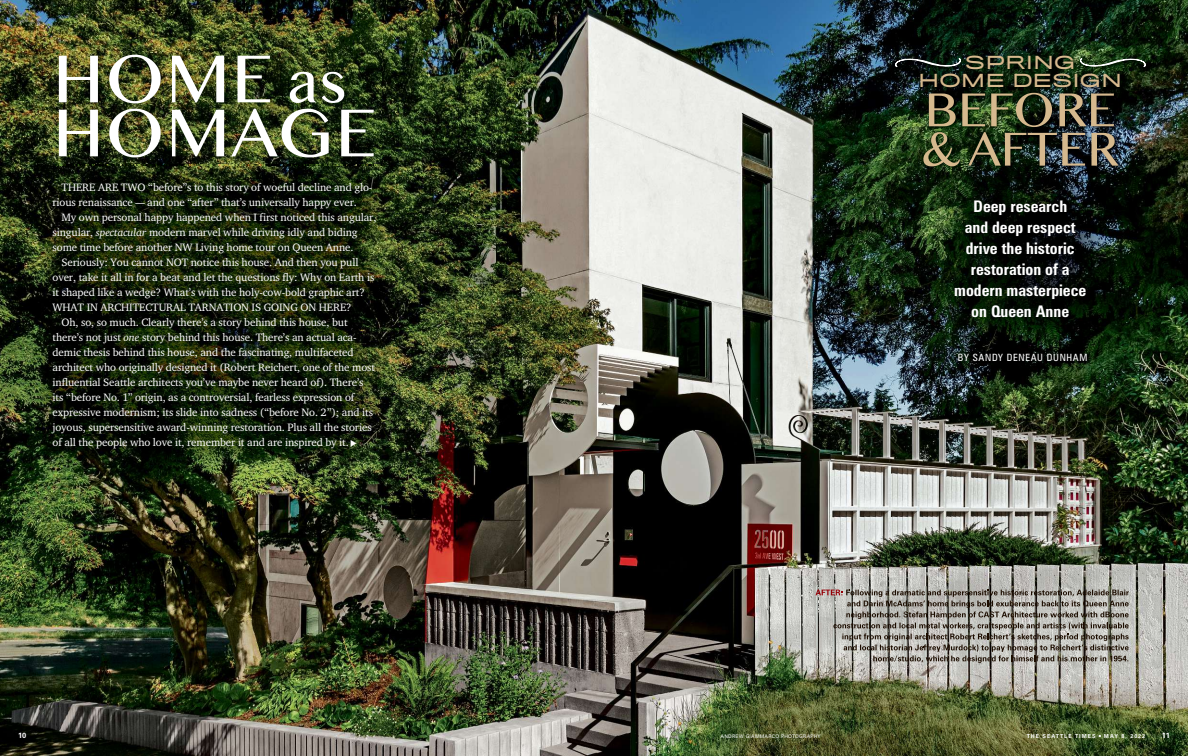
<style>
.page{position:relative;width:1188px;height:756px;background:#fff}
.page>*{position:absolute;margin:0;border:0;box-sizing:border-box;transform-origin:0 0}
.t1{font:72px/54px "Lao MN";letter-spacing:.01em;color:#fff}
.t2{font:50.6px/39.3px "Lao MN";color:#d6b98e}
.t3{font:16.9px/18.3px "Titling Gothic FB Extended";color:#d6b98e;text-align:center}
.t4{font:700 condensed 16px/21px "Zurich BT";color:#fff;text-align:center}
.t5{font:11px/15px "Charter ITCST";letter-spacing:-.01em;color:#fff}
.t6{font:condensed 10px "Zurich BT";letter-spacing:.07em;color:#fff}
.t7{font:700 7.5px "Zurich BT";color:#fff}
.t8{font:700 5.5px "Zurich BT";letter-spacing:.17em;color:#fff}
.t9{font:5px "Zurich BT";letter-spacing:.05em;color:#fff}
.s1{font-size:60px}
.s2{font-style:italic}
</style>
<div class="page">
<img style="left:0;top:0;width:1188px;height:756px">
<img style="left:34px;top:165px;width:361px;height:304px">
<img style="left:55px;top:51px;width:326px;height:115px">
<img style="left:913px;top:160px;width:216px;height:202px">
<img style="left:956px;top:352px;width:136px;height:14px">
<img style="left:918px;top:53px;width:206px;height:118px">
<img style="left:894px;top:57px;width:70px;height:13px">
<svg style="left:895px;top:58px;width:66px;height:9px"></svg>
<img style="left:1079px;top:57px;width:70px;height:13px">
<svg style="left:1080px;top:58px;width:66px;height:9px"></svg>
<img style="left:816px;top:586px;width:2px;height:66px">
<img style="left:833px;top:586px;width:2px;height:66px">
<img style="left:850px;top:586px;width:2px;height:67px">
<img style="left:867px;top:586px;width:2px;height:71px">
<img style="left:886px;top:586px;width:2px;height:79px">
<img style="left:905px;top:586px;width:3px;height:79px">
<img style="left:924px;top:586px;width:3px;height:79px">
<img style="left:945px;top:586px;width:3px;height:79px">
<img style="left:966px;top:586px;width:2px;height:80px">
<img style="left:987px;top:586px;width:3px;height:80px">
<img style="left:1009px;top:586px;width:3px;height:79px">
<img style="left:1032px;top:586px;width:4px;height:79px">
<img style="left:1057px;top:586px;width:3px;height:79px">
<img style="left:1081px;top:586px;width:3px;height:79px">
<img style="left:1107px;top:586px;width:3px;height:79px">
<img style="left:878px;top:595px;width:245px;height:2px">
<img style="left:900px;top:590px;width:229px;height:5px">
<img style="left:1031px;top:591px;width:41px;height:4px">
<svg style="left:1032px;top:591px;width:6px;height:4px"></svg>
<img style="left:998px;top:590px;width:26px;height:5px">
<img style="left:908px;top:591px;width:75px;height:4px">
<svg style="left:905px;top:591px;width:3px;height:4px"></svg>
<img style="left:869px;top:591px;width:31px;height:4px">
<svg style="left:815px;top:590px;width:54px;height:5px"></svg>
<img style="left:1005px;top:590px;width:120px;height:1px">
<svg style="left:984px;top:590px;width:14px;height:5px"></svg>
<img style="left:872px;top:590px;width:111px;height:1px">
<svg style="left:1125px;top:602px;width:4px;height:4px"></svg>
<img style="left:856px;top:601px;width:268px;height:5px">
<svg style="left:1077px;top:590px;width:38px;height:16px"></svg>
<img style="left:1055px;top:601px;width:52px;height:5px">
<img style="left:916px;top:602px;width:41px;height:4px">
<img style="left:864px;top:601px;width:19px;height:5px">
<svg style="left:867px;top:601px;width:3px;height:5px"></svg>
<svg style="left:847px;top:602px;width:8px;height:4px"></svg>
<img style="left:877px;top:601px;width:196px;height:1px">
<img style="left:858px;top:613px;width:261px;height:6px">
<img style="left:918px;top:611px;width:65px;height:1px">
<svg style="left:1125px;top:613px;width:4px;height:4px"></svg>
<svg style="left:1070px;top:613px;width:3px;height:4px"></svg>
<svg style="left:1044px;top:613px;width:4px;height:4px"></svg>
<svg style="left:957px;top:602px;width:13px;height:9px"></svg>
<svg style="left:905px;top:601px;width:11px;height:10px"></svg>
<img style="left:1074px;top:612px;width:50px;height:5px">
<img style="left:918px;top:613px;width:66px;height:4px">
<svg style="left:1107px;top:612px;width:3px;height:5px"></svg>
<img style="left:1084px;top:612px;width:13px;height:5px">
<svg style="left:1081px;top:613px;width:3px;height:4px"></svg>
<img style="left:1050px;top:613px;width:19px;height:4px">
<svg style="left:1057px;top:613px;width:3px;height:4px"></svg>
<img style="left:1018px;top:613px;width:25px;height:4px">
<svg style="left:984px;top:601px;width:34px;height:16px"></svg>
<img style="left:941px;top:611px;width:35px;height:6px">
<svg style="left:923px;top:613px;width:12px;height:4px"></svg>
<img style="left:846px;top:611px;width:72px;height:6px">
<svg style="left:850px;top:613px;width:5px;height:4px"></svg>
<img style="left:855px;top:612px;width:234px;height:1px">
<img style="left:973px;top:622px;width:144px;height:8px">
<svg style="left:833px;top:624px;width:9px;height:4px"></svg>
<svg style="left:1125px;top:624px;width:4px;height:4px"></svg>
<img style="left:1102px;top:623px;width:5px;height:5px">
<img style="left:1113px;top:623px;width:11px;height:5px">
<svg style="left:1107px;top:623px;width:6px;height:5px"></svg>
<img style="left:1092px;top:623px;width:10px;height:5px">
<img style="left:990px;top:622px;width:29px;height:1px">
<img style="left:842px;top:623px;width:250px;height:5px">
<svg style="left:867px;top:623px;width:13px;height:5px"></svg>
<img style="left:894px;top:639px;width:226px;height:2px">
<img style="left:908px;top:639px;width:207px;height:1px">
<img style="left:1124px;top:635px;width:5px;height:4px">
<img style="left:1090px;top:634px;width:34px;height:5px">
<img style="left:1075px;top:634px;width:15px;height:5px">
<img style="left:842px;top:633px;width:167px;height:6px">
<svg style="left:983px;top:634px;width:19px;height:5px"></svg>
<img style="left:842px;top:634px;width:82px;height:1px">
<img style="left:904px;top:644px;width:105px;height:8px">
<img style="left:844px;top:646px;width:4px;height:4px">
<svg style="left:1125px;top:646px;width:4px;height:4px"></svg>
<img style="left:912px;top:645px;width:212px;height:5px">
<svg style="left:1103px;top:635px;width:7px;height:15px"></svg>
<img style="left:1008px;top:646px;width:98px;height:4px">
<img style="left:944px;top:646px;width:32px;height:4px">
<svg style="left:945px;top:646px;width:3px;height:4px"></svg>
<svg style="left:924px;top:634px;width:12px;height:16px"></svg>
<img style="left:848px;top:645px;width:64px;height:5px">
<svg style="left:849px;top:635px;width:4px;height:15px"></svg>
<svg style="left:1081px;top:635px;width:4px;height:15px"></svg>
<img style="left:885px;top:645px;width:235px;height:1px">
<img style="left:894px;top:655px;width:228px;height:8px">
<img style="left:1106px;top:656px;width:22px;height:5px">
<img style="left:1102px;top:656px;width:4px;height:5px">
<svg style="left:1009px;top:634px;width:66px;height:22px"></svg>
<img style="left:944px;top:655px;width:65px;height:1px">
<img style="left:873px;top:656px;width:229px;height:5px">
<svg style="left:351px;top:440px;width:6px;height:7px"></svg>
<h1 class="t1" style="left:53px;top:50px;width:326px">HOME <span class="s1">as<br></span>HOMAGE</h1>
<p class="t5" style="left:53px;top:181px;width:321px;text-indent:9px">THERE ARE TWO “before”s to this story of woeful decline and glo&shy;rious renaissance — and one “after” that’s universally happy ever.</p>
<p class="t5" style="left:62px;top:211px;width:316px">My own personal happy happened when I first noticed this angular,</p>
<p class="t5" style="left:53px;top:226px;width:307px">singular, <span class="s2">spectacular</span> modern marvel while driving idly and biding</p>
<p class="t5" style="left:53px;top:241px;width:302px">some time before another NW Living home tour on Queen Anne.</p>
<p class="t5" style="left:62px;top:256px;width:298px">Seriously: You cannot NOT notice this house. And then you pull</p>
<p class="t5" style="left:53px;top:271px;width:323px">over, take it all in for a beat and let the questions fly: Why on Earth is</p>
<p class="t5" style="left:53px;top:286px;width:314px">it shaped like a wedge? What’s with the holy-cow-bold graphic art?</p>
<p class="t5" style="left:53px;top:301px;width:301px">WHAT IN ARCHITECTURAL TARNATION IS GOING ON HERE?</p>
<p class="t5" style="left:62px;top:316px;width:288px">Oh, so, so much. Clearly there’s a story behind this house, but</p>
<p class="t5" style="left:53px;top:331px;width:306px">there’s not just <span class="s2">one</span> story behind this house. There’s an actual aca-</p>
<p class="t5" style="left:53px;top:346px;width:303px">demic thesis behind this house, and the fascinating, multifaceted</p>
<p class="t5" style="left:53px;top:361px;width:324px">architect who originally designed it (Robert Reichert, one of the most</p>
<p class="t5" style="left:53px;top:376px;width:312px">influential Seattle architects you’ve maybe never heard of). There’s</p>
<p class="t5" style="left:53px;top:391px;width:303px">its “before No. 1” origin, as a controversial, fearless expression of</p>
<p class="t5" style="left:53px;top:406px;width:322px">expressive modernism; its slide into sadness (“before No. 2”); and its</p>
<p class="t5" style="left:53px;top:421px;width:321px">joyous, supersensitive award-winning restoration. Plus all the stories</p>
<p class="t5" style="left:53px;top:436px;width:298px">of all the people who love it, remember it and are inspired by it.</p>
<h3 class="t3" style="left:918px;top:53px;width:205px">SPRING<br>HOME DESIGN</h3>
<h2 class="t2" style="left:922px;top:89px;width:199px">BEFORE &amp; AFTER</h2>
<h3 class="t4" style="left:954px;top:198px;width:134px">Deep research<br>and deep respect drive the historic restoration of a modern masterpiece on Queen Anne</h3>
<p class="t6" style="left:958px;top:354px;width:131px">BY SANDY DENEAU DUNHAM</p>
<p class="t7" style="left:18px;top:732px;width:10px">10</p>
<p class="t8" style="left:1027px;top:734px;width:120px">THE SEATTLE TIMES ■ MAY 8, 2022</p>
<p class="t7" style="left:1162px;top:732px;width:10px">11</p>
<p class="t9" style="left:721px;top:734px;width:102px">ANDREW GIAMMARCO PHOTOGRAPHY</p>
</div>
